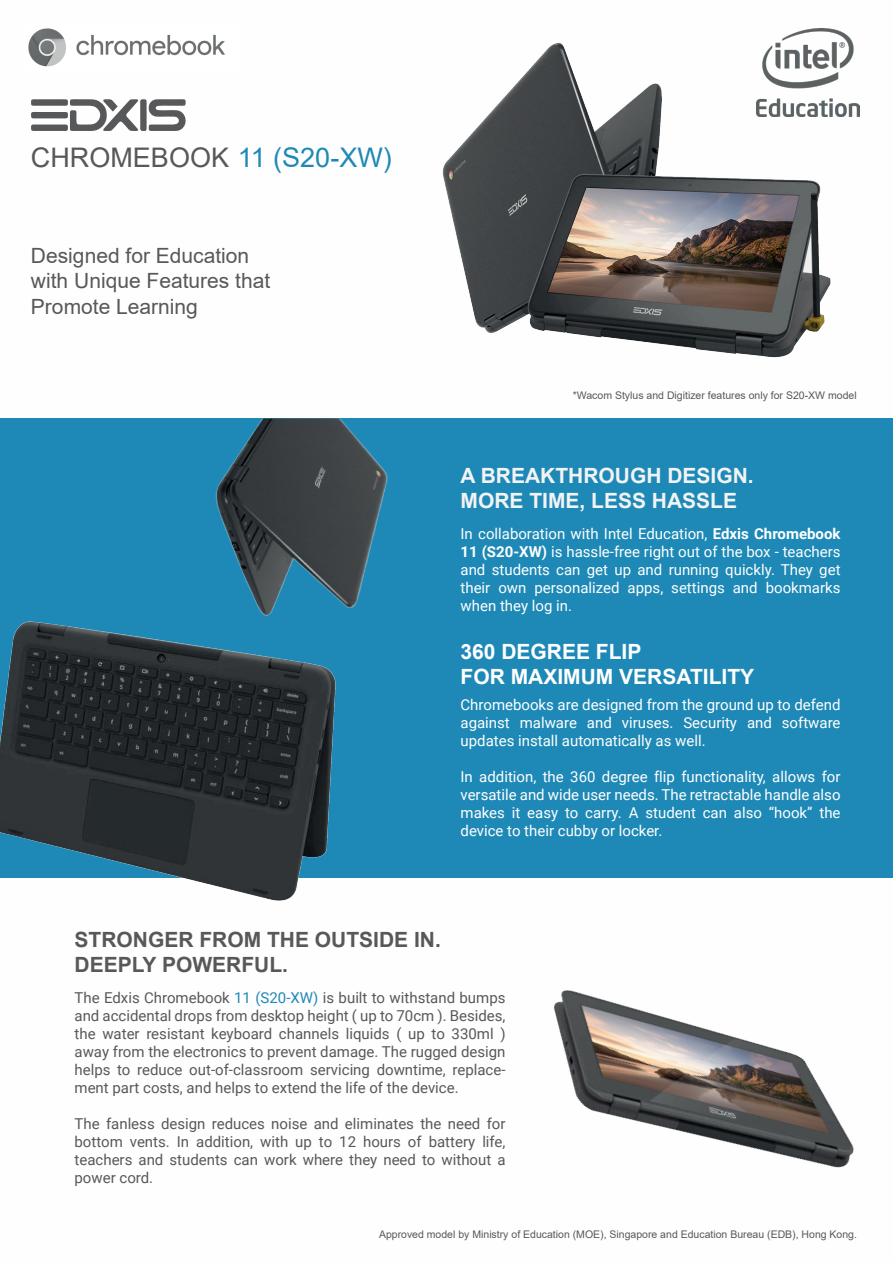
<style>
.page{position:relative;width:893px;height:1263px;background:#fff}
.page>*{position:absolute;margin:0;border:0;box-sizing:border-box;transform-origin:0 0}
.t1{font:27px "Arial";color:#57585a}
.t2{font:21px/25.2px "Arial";color:#57585a}
.t3{font:700 21px/25.2px "Arial";color:#57585a}
.t4{font:700 21px/25.2px "Arial";color:#f2f3f4}
.t5{font:700 21px/25.2px "Arial";color:#fff}
.t6{font:15px/18px "Roboto";color:#fff;text-align:justify}
.t7{font:15px/18px "Roboto";color:#57585a;text-align:justify}
.t8{font:10.5px "Arial";color:#57585a}
.s1{color:#1e89b6}
.s2{font-weight:700}
</style>
<div class="page">
<img style="left:553px;top:990px;width:301px;height:178px">
<img style="left:442px;top:42px;width:418px;height:316px">
<div style="left:0;top:418px;width:893px;height:460px;background:#1e89b6"></div>
<img style="left:28px;top:28px;width:197px;height:39px">
<svg style="left:31px;top:99px;width:155px;height:32px"></svg>
<img style="left:756px;top:28px;width:103px;height:89px">
<img style="left:215px;top:418px;width:173px;height:177px">
<img style="left:0;top:593px;width:359px;height:308px">
<p class="t1" style="left:31px;top:138px;width:362px">CHROMEBOOK <span class="s1">11 (S20-XW)</span></p>
<p class="t2" style="left:31px;top:243px;width:241px">Designed for Education with Unique Features that<br>Promote Learning</p>
<p class="t8" style="left:573px;top:388px;width:285px">*Wacom Stylus and Digitizer features only for S20-XW model</p>
<p class="t4" style="left:460px;top:463px;width:295px">A BREAKTHROUGH DESIGN.<br>MORE TIME, LESS HASSLE</p>
<p class="t6" style="left:460px;top:524px;width:382px">In collaboration with Intel Education, <span class="s2">Edxis Chromebook 11 (S20-XW)</span> is hassle-free right out of the box - teachers and students can get up and running quickly. They get their own personalized apps, settings and bookmarks when they log in.</p>
<p class="t5" style="left:460px;top:639px;width:295px">360 DEGREE FLIP<br>FOR MAXIMUM VERSATILITY</p>
<p class="t6" style="left:460px;top:695px;width:382px">Chromebooks are designed from the ground up to defend against malware and viruses. Security and software updates install automatically as well.</p>
<p class="t6" style="left:460px;top:767px;width:382px">In addition, the 360 degree flip functionality, allows for versatile and wide user needs. The retractable handle also makes it easy to carry. A student can also “hook” the device to their cubby or locker.</p>
<p class="t3" style="left:75px;top:927px;width:368px">STRONGER FROM THE OUTSIDE IN.<br>DEEPLY POWERFUL.</p>
<p class="t7" style="left:75px;top:988px;width:432px">The Edxis Chromebook <span class="s1">11 (S20-XW)</span> is built to withstand bumps and accidental drops from desktop height ( up to 70cm ). Besides, the water resistant keyboard channels liquids ( up to 330ml ) away from the electronics to prevent damage. The rugged design helps to reduce out-of-classroom servicing downtime, replace&shy;ment part costs, and helps to extend the life of the device.</p>
<p class="t7" style="left:75px;top:1114px;width:432px">The fanless design reduces noise and eliminates the need for bottom vents. In addition, with up to 12 hours of battery life, teachers and students can work where they need to without a power cord.</p>
<p class="t8" style="left:379px;top:1227px;width:479px">Approved model by Ministry of Education (MOE), Singapore and Education Bureau (EDB), Hong Kong.</p>
</div>
